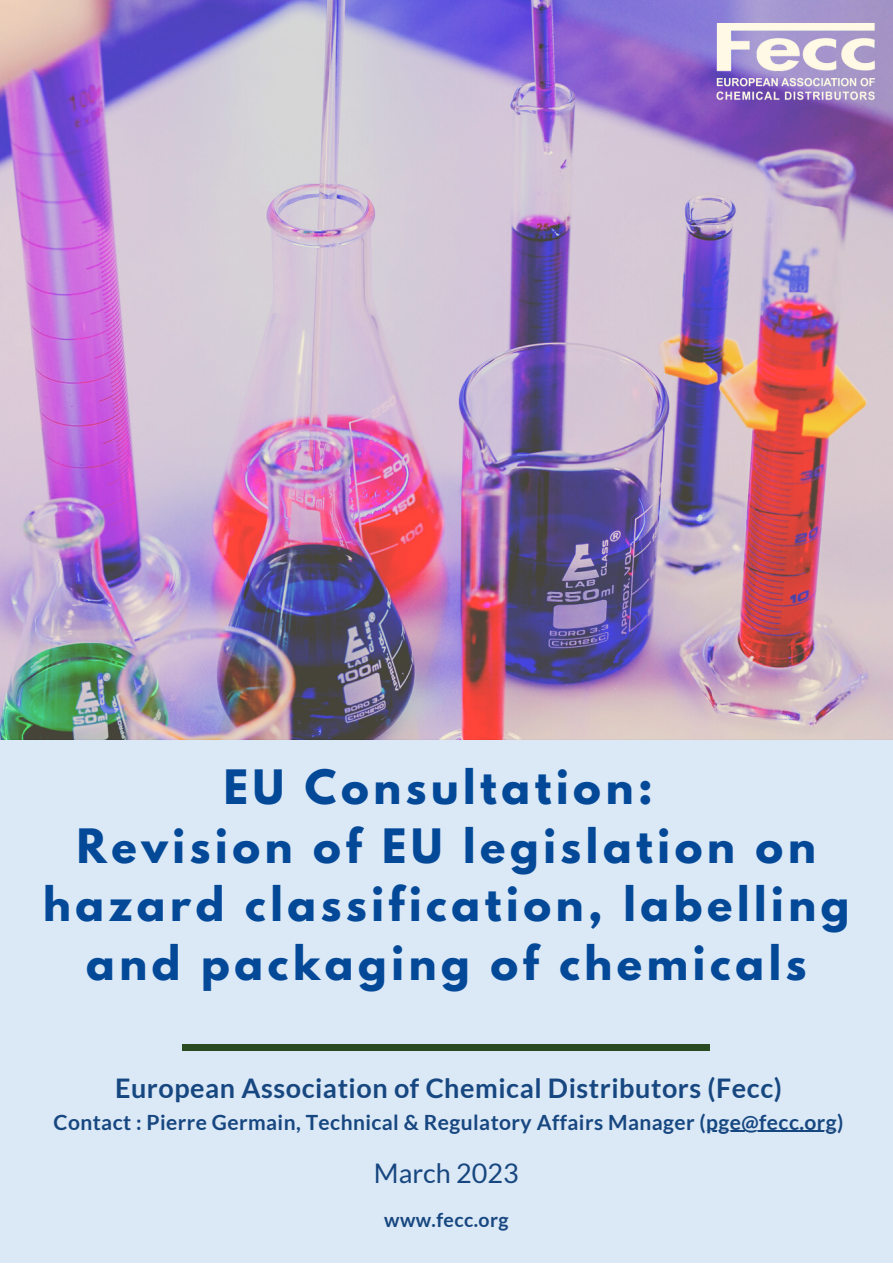
<style>
.page{position:relative;width:893px;height:1264px;background:#fff}
.page>*{position:absolute;margin:0;border:0;box-sizing:border-box;transform-origin:0 0}
.t1{font:700 42px/58.5px "League Spartan";letter-spacing:.11em;color:#034998;text-align:center}
.t2{font:700 27px "Lato";letter-spacing:.02em;color:#174780}
.t3{font:27px "Lato";color:#174780}
.t4{font:700 21px "Lato";letter-spacing:.02em;color:#174780}
.t5{font:700 19.5px "Lato";letter-spacing:.02em;color:#174780}
</style>
<div class="page">
<div style="left:0;top:739px;width:892px;height:523px;background:#dbe8f6"></div>
<img style="left:0;top:0;width:892px;height:740px">
<div style="left:183px;top:1044px;width:527px;height:6px;background:#2a4a21"></div>
<img style="left:716px;top:24px;width:159px;height:80px">
<hr style="left:706px;top:1130px;width:131px;height:1px;background:#174780">
<p class="t1" style="left:43px;top:763px;width:807px">EU Consultation:<br>Revision of EU legislation on hazard classification, labelling and packaging of chemicals</p>
<p class="t2" style="left:115px;top:1071px;width:668px">European Association of Chemical Distributors (Fecc)</p>
<p class="t4" style="left:54px;top:1109px;width:791px">Contact : Pierre Germain, Technical &amp; Regulatory Affairs Manager (pge@fecc.org)</p>
<p class="t3" style="left:374px;top:1155px;width:146px">March 2023</p>
<p class="t5" style="left:384px;top:1207px;width:126px">www.fecc.org</p>
</div>
